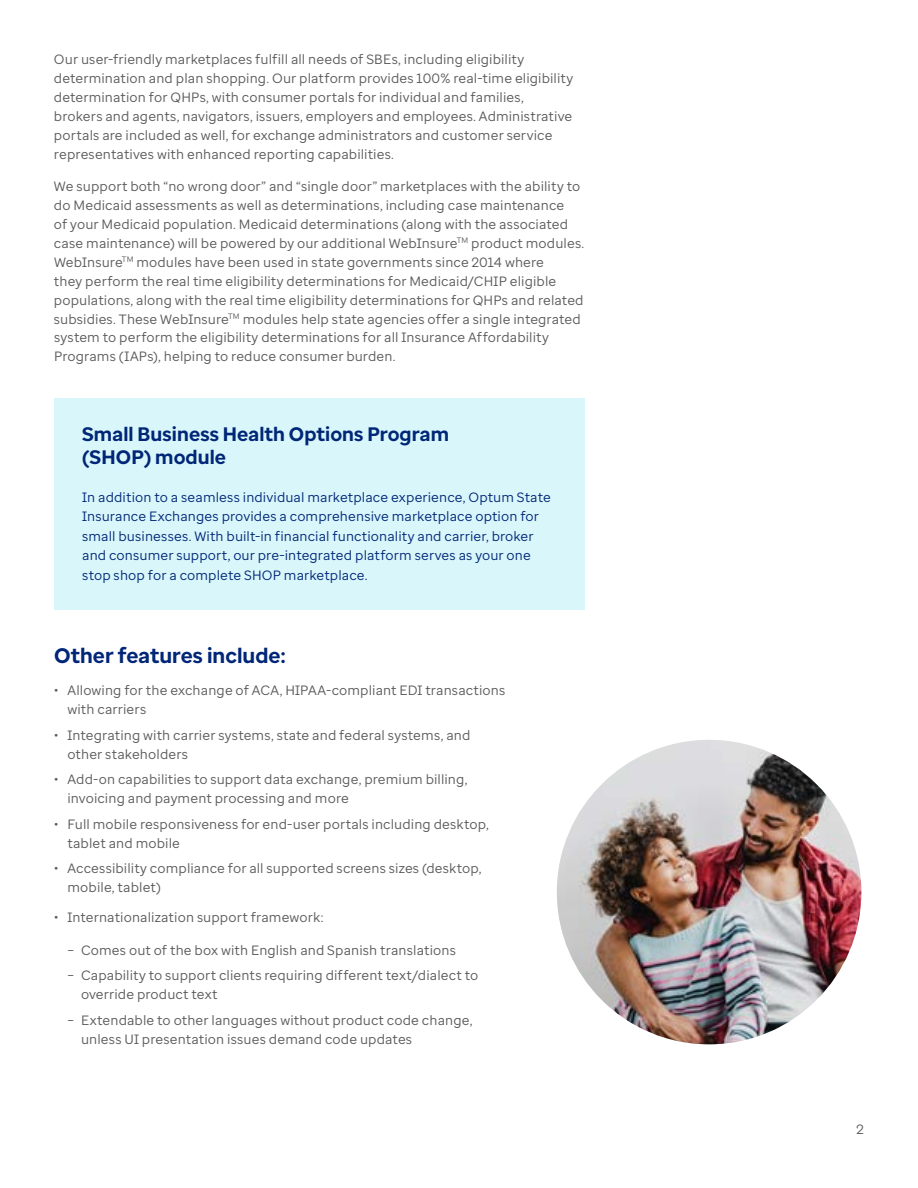
<style>
.page{position:relative;width:918px;height:1188px;background:#fff}
.page>*{position:absolute;margin:0;border:0;box-sizing:border-box;transform-origin:0 0}
.t1{font:700 21px "Optum Sans";letter-spacing:.005em;color:#002677}
.t2{font:700 19.5px/23.4px "Optum Sans";letter-spacing:.005em;color:#002677}
.t3{font:13.5px/18.9px "Optum Sans";letter-spacing:.01em;color:#5a5a5a}
.t4{font:13.5px/19.5px "Optum Sans";letter-spacing:.01em;color:#002677}
</style>
<div class="page">
<div style="left:54px;top:398px;width:531px;height:212px;background:#d9f6fa"></div>
<img style="left:557px;top:740px;width:304px;height:304px;border-radius:152px">
<p class="t3" style="left:54px;top:50px;width:521px">Our user-friendly marketplaces fulfill all needs of SBEs, including eligibility determination and plan shopping. Our platform provides 100% real-time eligibility determination for QHPs, with consumer portals for individual and families, brokers and agents, navigators, issuers, employers and employees. Administrative portals are included as well, for exchange administrators and customer service representatives with enhanced reporting capabilities.</p>
<p class="t3" style="left:54px;top:177px;width:532px">We support both “no wrong door” and “single door” marketplaces with the ability to do Medicaid assessments as well as determinations, including case maintenance<br>of your Medicaid population. Medicaid determinations (along with the associated case maintenance) will be powered by our additional WebInsure<sup>TM</sup> product modules.<br>WebInsure<sup>TM</sup> modules have been used in state governments since 2014 where<br>they perform the real time eligibility determinations for Medicaid/CHIP eligible populations, along with the real time eligibility determinations for QHPs and related subsidies. These WebInsure<sup>TM</sup> modules help state agencies offer a single integrated system to perform the eligibility determinations for all Insurance Affordability Programs (IAPs), helping to reduce consumer burden.</p>
<h2 class="t2" style="left:82px;top:423px;width:368px">Small Business Health Options Program (SHOP) module</h2>
<p class="t4" style="left:82px;top:487px;width:470px">In addition to a seamless individual marketplace experience, Optum State Insurance Exchanges provides a comprehensive marketplace option for small businesses. With built-in financial functionality and carrier, broker and consumer support, our pre-integrated platform serves as your one stop shop for a complete SHOP marketplace.</p>
<h1 class="t1" style="left:54px;top:642px;width:233px">Other features include:</h1>
<p class="t3" style="left:68px;top:681px;width:439px;text-indent:-14px">• Allowing for the exchange of ACA, HIPAA-compliant EDI transactions with carriers</p>
<p class="t3" style="left:68px;top:725px;width:404px;text-indent:-14px">• Integrating with carrier systems, state and federal systems, and other stakeholders</p>
<p class="t3" style="left:68px;top:770px;width:402px;text-indent:-14px">• Add-on capabilities to support data exchange, premium billing, invoicing and payment processing and more</p>
<p class="t3" style="left:68px;top:815px;width:423px;text-indent:-14px">• Full mobile responsiveness for end-user portals including desktop, tablet and mobile</p>
<p class="t3" style="left:68px;top:859px;width:416px;text-indent:-14px">• Accessibility compliance for all supported screens sizes (desktop, mobile, tablet)</p>
<p class="t3" style="left:54px;top:908px;width:271px">• Internationalization support framework:</p>
<p class="t3" style="left:68px;top:940px;width:390px">– Comes out of the box with English and Spanish translations</p>
<p class="t3" style="left:81px;top:966px;width:399px;text-indent:-14px">– Capability to support clients requiring different text/dialect to override product text</p>
<p class="t3" style="left:81px;top:1010px;width:393px;text-indent:-14px">– Extendable to other languages without product code change, unless UI presentation issues demand code updates</p>
<p class="t3" style="left:857px;top:1120px;width:9px">2</p>
</div>
